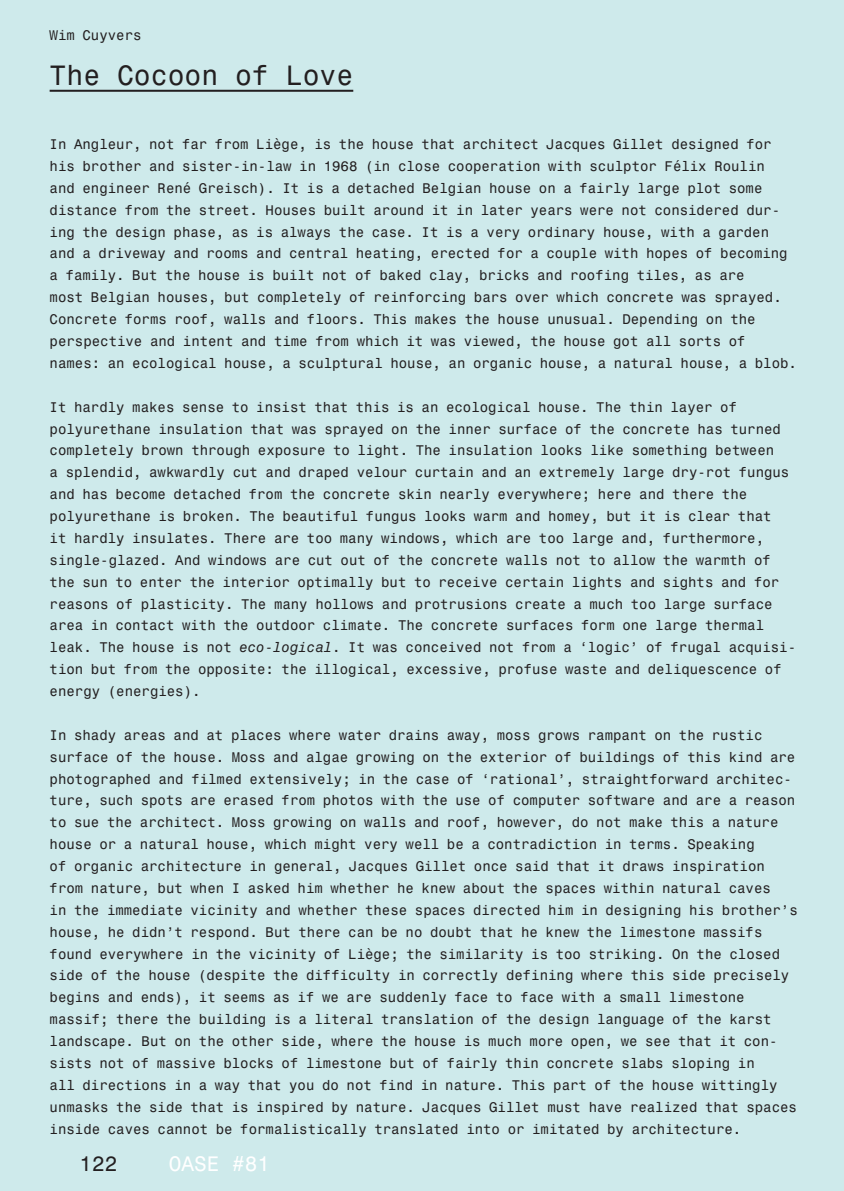
<style>
.page{position:relative;width:844px;height:1191px;background:#fff}
.page>*{position:absolute;margin:0;border:0;box-sizing:border-box;transform-origin:0 0}
.t1{font:28px "Monospace 821 BT";color:#231f20}
.t2{font:21px "Monospace 821 BT";color:#fff}
.t3{font:21px "Monospace 821 BT";color:#231f20}
.t4{font:14px/21.9px "Monospace 821 BT";color:#231f20}
.s1{font-style:italic}
</style>
<div class="page">
<div style="left:0;top:0;width:843px;height:1191px;background:#ceeaeb"></div>
<hr style="left:50px;top:90px;width:303px;height:2px;background:#231f20">
<p class="t4" style="left:50px;top:24px;width:93px">Wim Cuyvers</p>
<h1 class="t1" style="left:50px;top:58px;width:305px">The Cocoon of Love</h1>
<p class="t4" style="left:50px;top:133px;width:748px">In Angleur, not far from Liège, is the house that architect Jacques Gillet designed for his brother and sister-in-law in 1968 (in close cooperation with sculptor Félix Roulin<br>and engineer René Greisch). It is a detached Belgian house on a fairly large plot some distance from the street. Houses built around it in later years were not considered dur&shy;ing the design phase, as is always the case. It is a very ordinary house, with a garden and a driveway and rooms and central heating, erected for a couple with hopes of becoming a family. But the house is built not of baked clay, bricks and roofing tiles, as are<br>most Belgian houses, but completely of reinforcing bars over which concrete was sprayed.<br>Concrete forms roof, walls and floors. This makes the house unusual. Depending on the perspective and intent and time from which it was viewed, the house got all sorts of names: an ecological house, a sculptural house, an organic house, a natural house, a blob.</p>
<p class="t4" style="left:50px;top:395px;width:747px">It hardly makes sense to insist that this is an ecological house. The thin layer of polyurethane insulation that was sprayed on the inner surface of the concrete has turned completely brown through exposure to light. The insulation looks like something between<br>a splendid, awkwardly cut and draped velour curtain and an extremely large dry-rot fungus and has become detached from the concrete skin nearly everywhere; here and there the polyurethane is broken. The beautiful fungus looks warm and homey, but it is clear that<br>it hardly insulates. There are too many windows, which are too large and, furthermore, single-glazed. And windows are cut out of the concrete walls not to allow the warmth of the sun to enter the interior optimally but to receive certain lights and sights and for reasons of plasticity. The many hollows and protrusions create a much too large surface area in contact with the outdoor climate. The concrete surfaces form one large thermal leak. The house is not <span class="s1">eco-logical</span>. It was conceived not from a ‘logic’ of frugal acquisi&shy;tion but from the opposite: the illogical, excessive, profuse waste and deliquescence of energy (energies).</p>
<p class="t4" style="left:50px;top:723px;width:749px">In shady areas and at places where water drains away, moss grows rampant on the rustic surface of the house. Moss and algae growing on the exterior of buildings of this kind are photographed and filmed extensively; in the case of ‘rational’, straightforward architec&shy;ture, such spots are erased from photos with the use of computer software and are a reason to sue the architect. Moss growing on walls and roof, however, do not make this a nature house or a natural house, which might very well be a contradiction in terms. Speaking<br>of organic architecture in general, Jacques Gillet once said that it draws inspiration from nature, but when I asked him whether he knew about the spaces within natural caves<br>in the immediate vicinity and whether these spaces directed him in designing his brother’s house, he didn’t respond. But there can be no doubt that he knew the limestone massifs found everywhere in the vicinity of Liège; the similarity is too striking. On the closed side of the house (despite the difficulty in correctly defining where this side precisely begins and ends), it seems as if we are suddenly face to face with a small limestone massif; there the building is a literal translation of the design language of the karst landscape. But on the other side, where the house is much more open, we see that it con&shy;sists not of massive blocks of limestone but of fairly thin concrete slabs sloping in<br>all directions in a way that you do not find in nature. This part of the house wittingly unmasks the side that is inspired by nature. Jacques Gillet must have realized that spaces inside caves cannot be formalistically translated into or imitated by architecture.</p>
<h2 class="t3" style="left:79px;top:1150px;width:39px">122</h2>
<h2 class="t2" style="left:169px;top:1150px;width:103px">OASE #81</h2>
</div>
